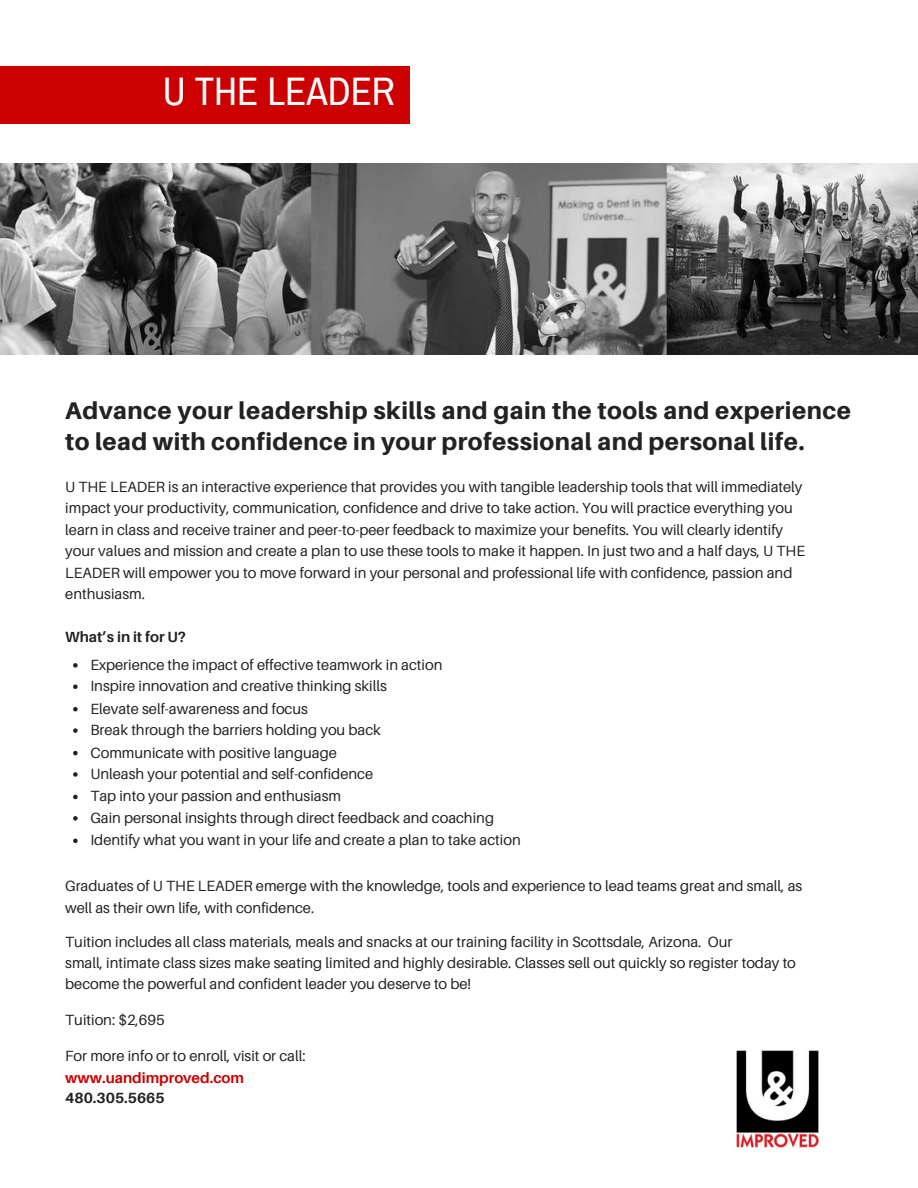
<style>
.page{position:relative;width:918px;height:1188px;background:#fff}
.page>*{position:absolute;margin:0;border:0;box-sizing:border-box;transform-origin:0 0}
.t1{font:38.85px "Archivo Narrow";color:#fff}
.t2{font:800 24.15px/31.5px "Aileron";letter-spacing:.02em;color:#222}
.t3{font:14.85px/21.3px "Aileron";color:#222}
.t4{font:700 14.85px "Aileron";color:#222}
.t5{font:700 14.85px "Aileron";color:#c00}
</style>
<div class="page">
<div style="left:0;top:66px;width:409px;height:58px;background:#c00"></div>
<img style="left:0;top:163px;width:918px;height:191px">
<img style="left:737px;top:1051px;width:82px;height:97px">
<svg style="left:73px;top:663px;width:5px;height:5px"></svg>
<svg style="left:73px;top:684px;width:5px;height:5px"></svg>
<svg style="left:73px;top:707px;width:5px;height:4px"></svg>
<svg style="left:73px;top:728px;width:5px;height:5px"></svg>
<svg style="left:73px;top:751px;width:5px;height:4px"></svg>
<svg style="left:73px;top:772px;width:5px;height:5px"></svg>
<svg style="left:73px;top:795px;width:5px;height:4px"></svg>
<svg style="left:73px;top:816px;width:5px;height:5px"></svg>
<svg style="left:73px;top:839px;width:5px;height:4px"></svg>
<p class="t1" style="left:163px;top:71px;width:234px">U THE LEADER</p>
<p class="t2" style="left:65px;top:394px;width:787px">Advance your leadership skills and gain the tools and experience to lead with confidence in your professional and personal life.</p>
<p class="t3" style="left:65px;top:476px;width:741px">U THE LEADER is an interactive experience that provides you with tangible leadership tools that will immediately impact your productivity, communication, confidence and drive to take action. You will practice everything you learn in class and receive trainer and peer-to-peer feedback to maximize your benefits. You will clearly identify your values and mission and create a plan to use these tools to make it happen. In just two and a half days, U THE LEADER will empower you to move forward in your personal and professional life with confidence, passion and enthusiasm.</p>
<h2 class="t4" style="left:65px;top:627px;width:122px">What’s in it for U?</h2>
<p class="t3" style="left:90px;top:654px;width:354px">Experience the impact of effective teamwork in action</p>
<h3 class="t3" style="left:90px;top:675px;width:298px">Inspire innovation and creative thinking skills</h3>
<p class="t3" style="left:90px;top:698px;width:219px">Elevate self-awareness and focus</p>
<p class="t3" style="left:90px;top:719px;width:292px">Break through the barriers holding you back</p>
<p class="t3" style="left:90px;top:741px;width:248px">Communicate with positive language</p>
<p class="t3" style="left:90px;top:763px;width:284px">Unleash your potential and self-confidence</p>
<p class="t3" style="left:90px;top:785px;width:252px">Tap into your passion and enthusiasm</p>
<p class="t3" style="left:90px;top:807px;width:405px">Gain personal insights through direct feedback and coaching</p>
<p class="t3" style="left:90px;top:829px;width:432px">Identify what you want in your life and create a plan to take action</p>
<p class="t3" style="left:65px;top:875px;width:739px">Graduates of U THE LEADER emerge with the knowledge, tools and experience to lead teams great and small, as</p>
<p class="t3" style="left:65px;top:897px;width:251px">well as their own life, with confidence.</p>
<p class="t3" style="left:65px;top:930px;width:669px">Tuition includes all class materials, meals and snacks at our training facility in Scottsdale, Arizona. Our</p>
<p class="t3" style="left:65px;top:952px;width:732px">small, intimate class sizes make seating limited and highly desirable. Classes sell out quickly so register today to</p>
<p class="t3" style="left:65px;top:973px;width:407px">become the powerful and confident leader you deserve to be!</p>
<p class="t3" style="left:65px;top:1009px;width:101px">Tuition: $2,695</p>
<p class="t3" style="left:65px;top:1045px;width:242px">For more info or to enroll, visit or call:</p>
<p class="t5" style="left:65px;top:1068px;width:180px">www.uandimproved.com</p>
<p class="t4" style="left:65px;top:1089px;width:101px">480.305.5665</p>
</div>
